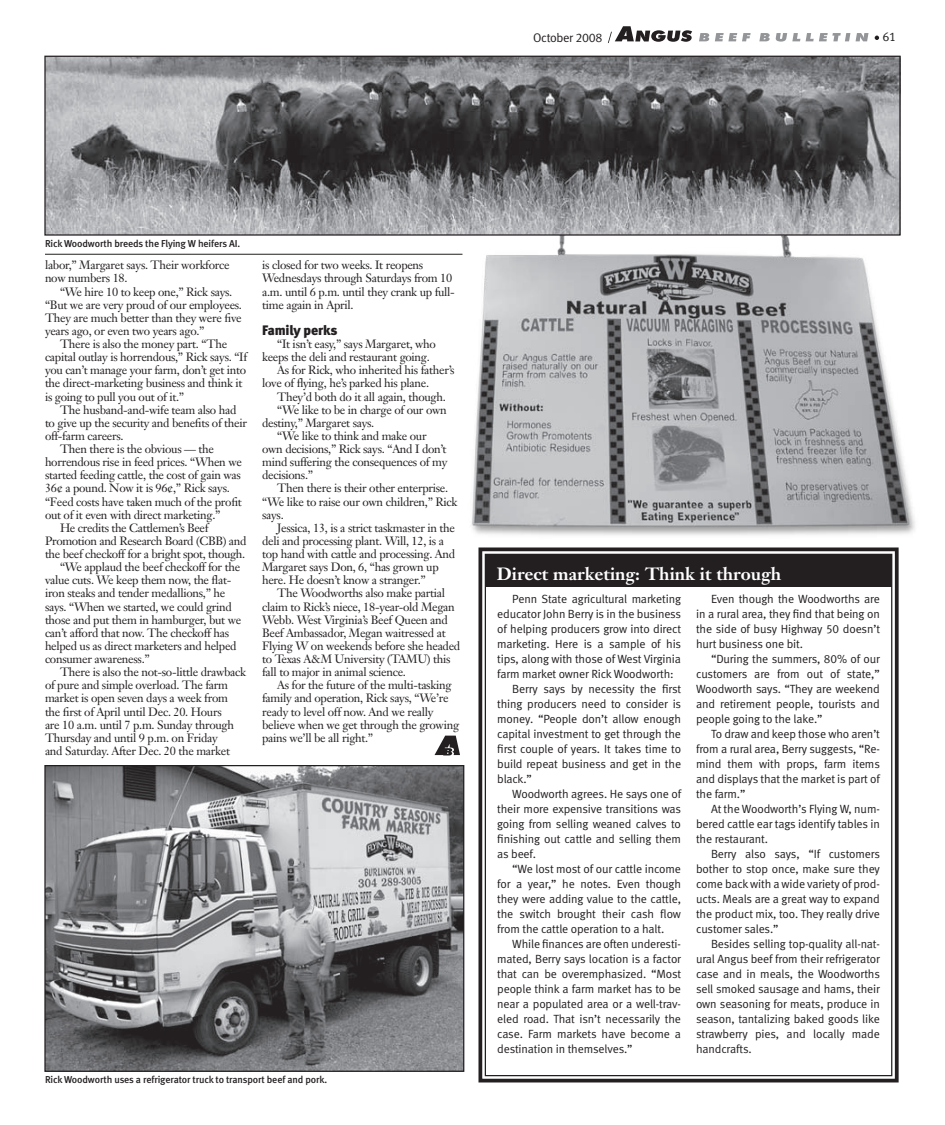
<style>
.page{position:relative;width:945px;height:1125px;background:#fff}
.page>*{position:absolute;margin:0;border:0;box-sizing:border-box;transform-origin:0 0}
.sidebar_headline{font:700 17.5px "Janson Text";color:#fff}
.subhead{font:13.75px "Meta Black LF";letter-spacing:-.01em;color:#231f20}
.t1{font:12.5px "Meta Normal LF";letter-spacing:-.025em;color:#231f20}
.body_text{font:11.88px/13.1px "Janson Text";letter-spacing:-.025em;color:#231f20}
.sidebar_text{font:11.88px/15px "Meta Normal LF";letter-spacing:-.01em;color:#231f20;text-align:justify}
.cutlines{font:10px "Meta Medium LF";letter-spacing:-.01em;color:#231f20}
</style>
<div class="page">
<svg style="left:435px;top:736px;width:25px;height:20px"></svg>
<svg style="left:478px;top:547px;width:421px;height:536px"></svg>
<div style="left:486px;top:555px;width:406px;height:32px;background:#231f20"></div>
<img style="left:471px;top:236px;width:444px;height:299px">
<img style="left:46px;top:58px;width:853px;height:176px">
<div style="left:44px;top:56px;width:857px;height:180px;border:1px solid #231f20"></div>
<hr style="left:45px;top:254px;width:417px;height:1px;background:#231f20">
<img style="left:46px;top:767px;width:416px;height:303px">
<div style="left:44px;top:765px;width:420px;height:307px;border:1px solid #231f20"></div>
<svg style="left:699px;top:33px;width:10px;height:8px"></svg>
<svg style="left:715px;top:33px;width:36px;height:8px"></svg>
<svg style="left:759px;top:33px;width:11px;height:8px"></svg>
<svg style="left:776px;top:33px;width:24px;height:9px"></svg>
<svg style="left:806px;top:33px;width:44px;height:8px"></svg>
<svg style="left:856px;top:33px;width:13px;height:8px"></svg>
<svg style="left:608px;top:26px;width:84px;height:17px"></svg>
<svg style="left:875px;top:36px;width:4px;height:4px"></svg>
<p class="t1" style="left:533px;top:31px;width:71px">October 2008</p>
<p class="t1" style="left:882px;top:30px;width:15px">61</p>
<p class="cutlines" style="left:45px;top:237px;width:197px">Rick Woodworth breeds the Flying W heifers AI.</p>
<p class="body_text" style="left:45px;top:259px;width:186px">labor,” Margaret says. Their workforce now numbers 18.</p>
<p class="body_text" style="left:45px;top:285px;width:199px;text-indent:15px">“We hire 10 to keep one,” Rick says. “But we are very proud of our employees.<br>They are much better than they were five years ago, or even two years ago.”</p>
<p class="body_text" style="left:45px;top:337px;width:204px;text-indent:15px">There is also the money part. “The capital outlay is horrendous,” Rick says. “If you can’t manage your farm, don’t get into the direct-marketing business and think it is going to pull you out of it.”</p>
<p class="body_text" style="left:45px;top:403px;width:204px;text-indent:15px">The husband-and-wife team also had to give up the security and benefits of their off-farm careers.</p>
<p class="body_text" style="left:45px;top:442px;width:198px;text-indent:15px">Then there is the obvious — the horrendous rise in feed prices. “When we started feeding cattle, the cost of gain was 36¢ a pound. Now it is 96¢,” Rick says. “Feed costs have taken much of the profit out of it even with direct marketing.”</p>
<p class="body_text" style="left:45px;top:521px;width:203px;text-indent:15px">He credits the Cattlemen’s Beef<br>Promotion and Research Board (CBB) and the beef checkoff for a bright spot, though.</p>
<p class="body_text" style="left:45px;top:560px;width:198px;text-indent:15px">“We applaud the beef checkoff for the value cuts. We keep them now, the flat&shy;iron steaks and tender medallions,” he says. “When we started, we could grind those and put them in hamburger, but we can’t afford that now. The checkoff has helped us as direct marketers and helped consumer awareness.”</p>
<p class="body_text" style="left:45px;top:665px;width:203px;text-indent:15px">There is also the not-so-little drawback of pure and simple overload. The farm market is open seven days a week from the first of April until Dec. 20. Hours<br>are 10 a.m. until 7 p.m. Sunday through Thursday and until 9 p.m. on Friday<br>and Saturday. After Dec. 20 the market</p>
<p class="body_text" style="left:262px;top:259px;width:194px">is closed for two weeks. It reopens Wednesdays through Saturdays from 10 a.m. until 6 p.m. until they crank up full&shy;time again in April.</p>
<p class="subhead" style="left:262px;top:322px;width:77px">Family perks</p>
<p class="body_text" style="left:262px;top:337px;width:175px;text-indent:15px">“It isn’t easy,” says Margaret, who keeps the deli and restaurant going.</p>
<p class="body_text" style="left:262px;top:364px;width:194px;text-indent:15px">As for Rick, who inherited his father’s love of flying, he’s parked his plane.</p>
<p class="body_text" style="left:277px;top:390px;width:170px">They’d both do it all again, though.</p>
<p class="body_text" style="left:262px;top:403px;width:186px;text-indent:15px">“We like to be in charge of our own destiny,” Margaret says.</p>
<p class="body_text" style="left:262px;top:429px;width:187px;text-indent:15px">“We like to think and make our own decisions,” Rick says. “And I don’t mind suffering the consequences of my decisions.”</p>
<p class="body_text" style="left:262px;top:482px;width:197px;text-indent:15px">Then there is their other enterprise. “We like to raise our own children,” Rick says.</p>
<p class="body_text" style="left:262px;top:521px;width:195px;text-indent:15px">Jessica, 13, is a strict taskmaster in the deli and processing plant. Will, 12, is a top hand with cattle and processing. And Margaret says Don, 6, “has grown up here. He doesn’t know a stranger.”</p>
<p class="body_text" style="left:262px;top:587px;width:200px;text-indent:15px">The Woodworths also make partial claim to Rick’s niece, 18-year-old Megan Webb. West Virginia’s Beef Queen and Beef Ambassador, Megan waitressed at Flying W on weekends before she headed to Texas A&amp;M University (TAMU) this fall to major in animal science.</p>
<p class="body_text" style="left:262px;top:679px;width:199px;text-indent:15px">As for the future of the multi-tasking family and operation, Rick says, “We’re ready to level off now. And we really believe when we get through the growing pains we’ll be all right.”</p>
<p class="cutlines" style="left:45px;top:1074px;width:284px">Rick Woodworth uses a refrigerator truck to transport beef and pork.</p>
<p class="sidebar_headline" style="left:497px;top:562px;width:286px">Direct marketing: Think it through</p>
<p class="sidebar_text" style="left:497px;top:591px;width:185px;text-indent:15px">Penn State agricultural marketing educator John Berry is in the business of helping producers grow into direct marketing. Here is a sample of his tips, along with those of West Virginia farm market owner Rick Woodworth:</p>
<p class="sidebar_text" style="left:497px;top:681px;width:185px;text-indent:15px">Berry says by necessity the first thing producers need to consider is money. “People don’t allow enough capital investment to get through the first couple of years. It takes time to build repeat business and get in the black.”</p>
<p class="sidebar_text" style="left:497px;top:786px;width:185px;text-indent:15px">Woodworth agrees. He says one of their more expensive transitions was going from selling weaned calves to finishing out cattle and selling them as beef.</p>
<p class="sidebar_text" style="left:497px;top:861px;width:185px;text-indent:15px">“We lost most of our cattle income for a year,” he notes. Even though they were adding value to the cattle, the switch brought their cash flow from the cattle operation to a halt.</p>
<p class="sidebar_text" style="left:497px;top:936px;width:185px;text-indent:15px">While finances are often underesti&shy;mated, Berry says location is a factor that can be overemphasized. “Most people think a farm market has to be near a populated area or a well-trav&shy;eled road. That isn’t necessarily the case. Farm markets have become a destination in themselves.”</p>
<p class="sidebar_text" style="left:696px;top:591px;width:185px;text-indent:15px">Even though the Woodworths are in a rural area, they find that being on the side of busy Highway 50 doesn’t hurt business one bit.</p>
<p class="sidebar_text" style="left:696px;top:651px;width:185px;text-indent:15px">“During the summers, 80% of our customers are from out of state,” Woodworth says. “They are weekend and retirement people, tourists and people going to the lake.”</p>
<p class="sidebar_text" style="left:696px;top:726px;width:185px;text-indent:15px">To draw and keep those who aren’t from a rural area, Berry suggests, “Re&shy;mind them with props, farm items and displays that the market is part of the farm.”</p>
<p class="sidebar_text" style="left:696px;top:801px;width:185px;text-indent:15px">At the Woodworth’s Flying W, num&shy;bered cattle ear tags identify tables in the restaurant.</p>
<p class="sidebar_text" style="left:696px;top:846px;width:185px;text-indent:15px">Berry also says, “If customers bother to stop once, make sure they come back with a wide variety of prod&shy;ucts. Meals are a great way to expand the product mix, too. They really drive customer sales.”</p>
<p class="sidebar_text" style="left:696px;top:936px;width:185px;text-indent:15px">Besides selling top-quality all-nat&shy;ural Angus beef from their refrigerator case and in meals, the Woodworths sell smoked sausage and hams, their own seasoning for meats, produce in season, tantalizing baked goods like strawberry pies, and locally made handcrafts.</p>
</div>
